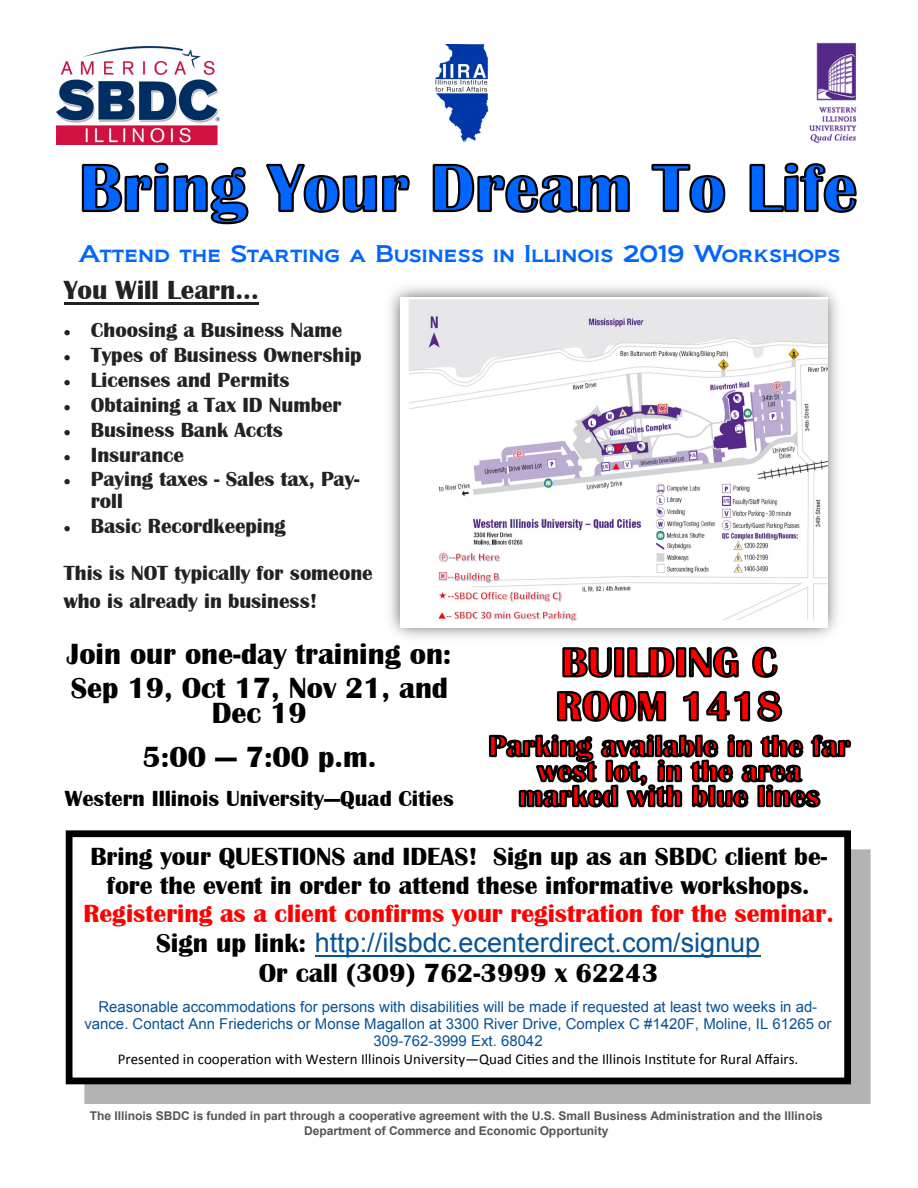
<style>
.page{position:relative;width:918px;height:1188px;background:#fff}
.page>*{position:absolute;margin:0;border:0;box-sizing:border-box;transform-origin:0 0}
.t1{font:700 30px/25px "Britannic";color:#000;text-align:center}
.t2{font:27px "Arial";color:#085296}
.t3{font:700 27px "Britannic";color:#000}
.t4{font:700 27px "Britannic";color:#222}
.t5{font:700 25.65px "Britannic";color:#000}
.t6{font:700 25.5px "Britannic";color:#f00}
.t7{font:700 25.5px "Britannic";color:#000}
.t8{font:22.5px "Biondi";color:#06f}
.t9{font:700 22.5px "Britannic";color:#000}
.t10{font:700 21px/21.9px "Britannic";color:#222}
.t11{font:15px/17.2px "Arial";color:#085296;text-align:center}
.t12{font:15px "Calibri";color:#000}
.t13{font:700 12px/14.4px "Arial";color:#555;text-align:center}
.s1{font-family:"Britannic";font-weight:700;color:#000}
</style>
<div class="page">
<svg style="left:81px;top:162px;width:776px;height:63px"></svg>
<svg style="left:556px;top:650px;width:227px;height:72px"></svg>
<svg style="left:490px;top:735px;width:360px;height:73px"></svg>
<hr style="left:64px;top:302px;width:195px;height:2px;background:#222">
<div style="left:66px;top:830px;width:785px;height:254px;border:7px solid #000"></div>
<hr style="left:315px;top:955px;width:445px;height:2px;background:#085296">
<img style="left:389px;top:286px;width:449px;height:364px">
<img style="left:401px;top:298px;width:426px;height:329px">
<img style="left:435px;top:45px;width:54px;height:97px">
<img style="left:57px;top:47px;width:162px;height:98px">
<img style="left:809px;top:42px;width:48px;height:101px">
<h1 class="t8" style="left:78px;top:241px;width:763px">Attend the Starting a Business in Illinois 2019 Workshops</h1>
<p class="t4" style="left:64px;top:277px;width:196px">You Will Learn...</p>
<p class="t10" style="left:64px;top:319px;width:280px">• Choosing a Business Name</p>
<p class="t10" style="left:64px;top:344px;width:299px">• Types of Business Ownership</p>
<p class="t10" style="left:64px;top:369px;width:227px">• Licenses and Permits</p>
<p class="t10" style="left:64px;top:394px;width:279px">• Obtaining a Tax ID Number</p>
<p class="t10" style="left:64px;top:419px;width:220px">• Business Bank Accts</p>
<p class="t10" style="left:64px;top:444px;width:122px">• Insurance</p>
<p class="t10" style="left:91px;top:468px;width:270px;text-indent:-27px">• Paying taxes - Sales tax, Pay&shy;roll</p>
<p class="t10" style="left:64px;top:515px;width:223px">• Basic Recordkeeping</p>
<p class="t10" style="left:64px;top:559px;width:310px;line-height:27.6px">This is NOT typically for someone who is already in business!</p>
<p class="t1" style="left:67px;top:641px;width:386px">Join our one-day training on:</p>
<p class="t1" style="left:71px;top:675px;width:379px">Sep 19, Oct 17, Nov 21, and<br>Dec 19</p>
<p class="t1" style="left:142px;top:744px;width:235px">5:00 — 7:00 p.m.</p>
<p class="t9" style="left:65px;top:787px;width:390px">Western Illinois University—Quad Cities</p>
<p class="t7" style="left:90px;top:844px;width:738px">Bring your QUESTIONS and IDEAS! Sign up as an SBDC client be-</p>
<p class="t5" style="left:107px;top:872px;width:704px">fore the event in order to attend these informative workshops.</p>
<p class="t6" style="left:83px;top:901px;width:752px">Registering as a client confirms your registration for the seminar.</p>
<p class="t2" style="left:156px;top:928px;width:606px"><span class="s1">Sign up link:</span> http://ilsbdc.ecenterdirect.com/signup</p>
<p class="t3" style="left:259px;top:960px;width:401px">Or call (309) 762-3999 x 62243</p>
<p class="t11" style="left:84px;top:998px;width:749px">Reasonable accommodations for persons with disabilities will be made if requested at least two weeks in ad&shy;vance. Contact Ann Friederichs or Monse Magallon at 3300 River Drive, Complex C #1420F, Moline, IL 61265 or<br>309-762-3999 Ext. 68042</p>
<p class="t12" style="left:118px;top:1053px;width:682px">Presented in cooperation with Western Illinois University—Quad Cities and the Illinois Institute for Rural Affairs.</p>
<p class="t13" style="left:90px;top:1109px;width:734px">The Illinois SBDC is funded in part through a cooperative agreement with the U.S. Small Business Administration and the Illinois<br>Department of Commerce and Economic Opportunity</p>
</div>
